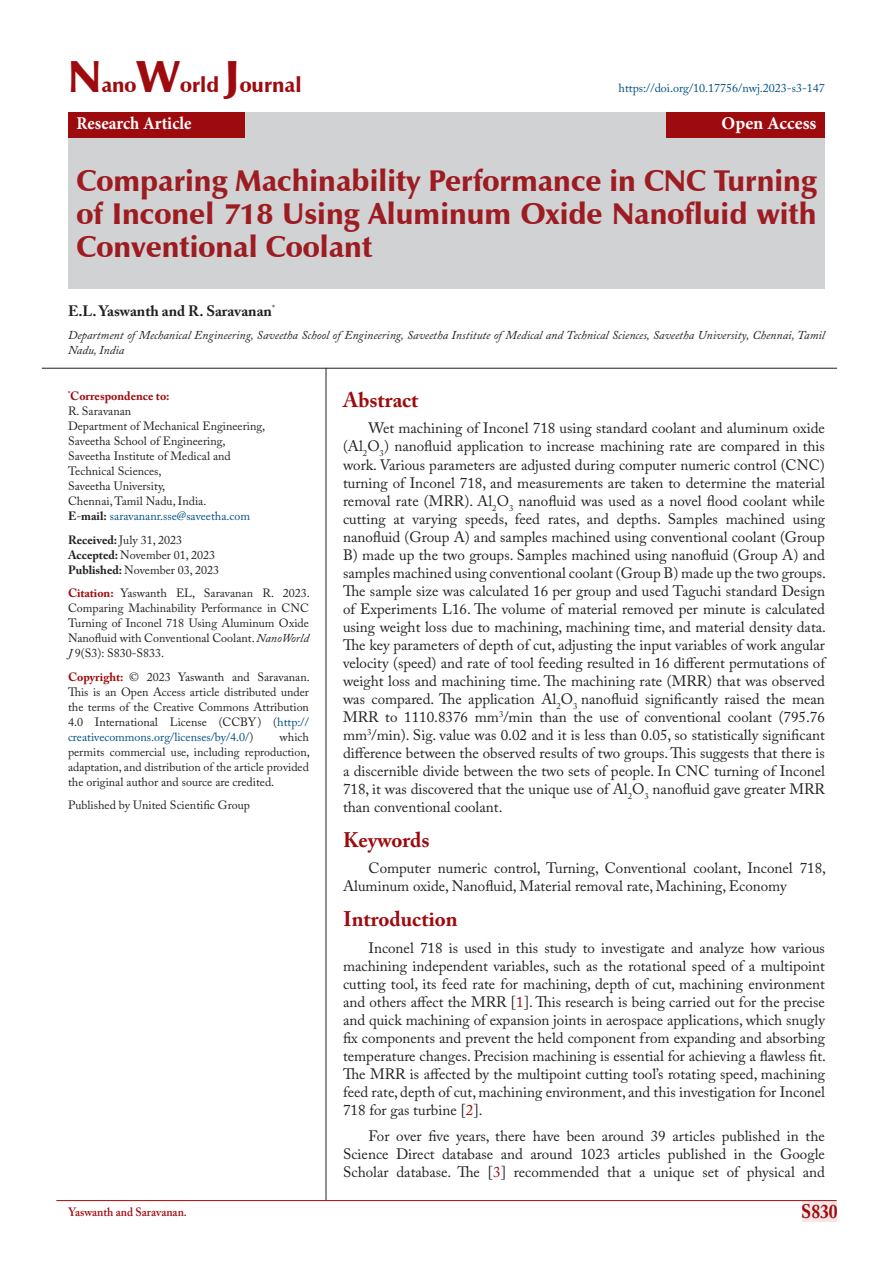
<style>
.page{position:relative;width:893px;height:1263px;background:#fff}
.page>*{position:absolute;margin:0;border:0;box-sizing:border-box;transform-origin:0 0}
.t1{font:900 30px/33px "Zapf Humanist 601 BT";color:#9d1c21;text-align:justify}
.Heading_01{font:700 21px "Adobe Caslon Pro";color:#9e0b0f}
.t2{font:900 21px "Zapf Humanist 601 BT";color:#9e0b0f}
.s8{font:700 21px "Adobe Caslon Pro";color:#9e0b0f}
.t3{font:700 19.5px "Adobe Caslon Pro";color:#9e0b0f;scale:.9 1}
.t4{font:700 18px "Minion Pro";color:#fff;scale:.93 1}
.t5{font:700 18px "Minion Pro";color:#fff}
.Para{font:15px/18px "Adobe Caslon Pro";color:#231f20;text-align:justify}
.t6{font:700 15px "Adobe Caslon Pro";color:#231f20}
.t7{font:12px/15px "Adobe Caslon Pro";color:#231f20;text-align:justify}
.t8{font:italic 12px/15px "Adobe Caslon Pro";color:#231f20}
.t9{font:12px "Adobe Caslon Pro";color:#005082}
.t10{font:600 12px "Adobe Caslon Pro";color:#9e0b0f;scale:.95 1}
.t11{font:700 12px "Adobe Caslon Pro";color:#9e0b0f}
.s1{font-size:45px}
.s2{font-weight:700;color:#231f20}
.s3{color:#231f20}
.s4{font-weight:700}
.s5{font-weight:700;color:#9e0b0f}
.s6{font-style:italic}
.s7{color:#005082}
.s8{color:#9e0b0f}
</style>
<div class="page">
<div style="left:802px;top:1200px;width:35px;height:21px;background:#f5e7e7"></div>
<hr style="left:56px;top:1200px;width:781px;height:1px;background:#9e0b0f">
<div style="left:68px;top:112px;width:757px;height:177px;background:#d1d2d4"></div>
<div style="left:68px;top:112px;width:177px;height:26px;background:#9e0b0f"></div>
<div style="left:666px;top:112px;width:159px;height:26px;background:#9e0b0f"></div>
<hr style="left:326px;top:368px;width:1px;height:832px;background:#231f20">
<hr style="left:42px;top:368px;width:795px;height:1px;background:#231f20">
<p class="t2" style="left:68px;top:72px;width:235px"><span class="s1">N</span>ano<span class="s1">W</span>orld <span class="s1">J</span>ournal</p>
<p class="t4" style="left:77px;top:111px;width:125px">Research Article</p>
<p class="t5" style="left:721px;top:111px;width:96px">Open Access</p>
<p class="t9" style="left:619px;top:81px;width:208px">https://doi.org/10.17756/nwj.2023-s3-147</p>
<p class="t1" style="left:77px;top:165px;width:741px">Comparing Machinability Performance in CNC Turning of Inconel 718 Using Aluminum Oxide Nanofluid with Conventional Coolant</p>
<p class="t6" style="left:68px;top:302px;width:208px">E.L. Yaswanth and R. Saravanan<sup>*</sup></p>
<p class="t8" style="left:68px;top:328px;width:758px">Department of Mechanical Engineering, Saveetha School of Engineering, Saveetha Institute of Medical and Technical Sciences, Saveetha University, Chennai, Tamil<br>Nadu, India</p>
<p class="t11" style="left:68px;top:389px;width:103px"><sup>*</sup>Correspondence to:</p>
<p class="t7" style="left:68px;top:404px;width:65px">R. Saravanan</p>
<p class="t7" style="left:68px;top:419px;width:199px">Department of Mechanical Engineering,</p>
<p class="t7" style="left:68px;top:434px;width:159px">Saveetha School of Engineering,</p>
<p class="t7" style="left:68px;top:449px;width:164px">Saveetha Institute of Medical and</p>
<p class="t7" style="left:68px;top:464px;width:95px">Technical Sciences,</p>
<p class="t7" style="left:68px;top:479px;width:99px">Saveetha University,</p>
<p class="t7" style="left:68px;top:494px;width:140px">Chennai, Tamil Nadu, India.</p>
<p class="t9" style="left:68px;top:509px;width:184px"><span class="s2">E</span><span class="s3">-</span><span class="s2">mail:</span> saravananr.sse@saveetha.com</p>
<p class="t7" style="left:68px;top:532px;width:153px;text-align:left"><span class="s4">Received:</span> July 31, 2023<br><span class="s4">Accepted:</span> November 01, 2023<br><span class="s4">Published:</span> November 03, 2023</p>
<p class="t7" style="left:68px;top:586px;width:243px"><span class="s5">Citation:</span> Yaswanth EL, Saravanan R. 2023.<br>Comparing Machinability Performance in CNC Turning of Inconel 718 Using Aluminum Oxide Nanofluid with Conventional Coolant. <span class="s6">NanoWorld J</span> 9(S3): S830-S833.</p>
<p class="t7" style="left:68px;top:669px;width:243px"><span class="s5">Copyright:</span> © 2023 Yaswanth and Saravanan.<br>This is an Open Access article distributed under the terms of the Creative Commons Attribution 4.0 International License (CCBY) (<span class="s7">http:// creativecommons.org/licenses/by/4.0/</span>)</p>
<p class="s8" style="left:343px;top:387px;width:77px">Abstract</p>
<p class="Para" style="left:343px;top:419px;width:484px;text-indent:26px">Wet machining of Inconel 718 using standard coolant and aluminum oxide (Al<sub>2</sub>O<sub>3</sub>) nanofluid application to increase machining rate are compared in this work. Various parameters are adjusted during computer numeric control (CNC) turning of Inconel 718, and measurements are taken to determine the material removal rate (MRR). Al<sub>2</sub>O<sub>3</sub> nanofluid was used as a novel flood coolant while cutting at varying speeds, feed rates, and depths. Samples machined using nanofluid (Group A) and samples machined using conventional coolant (Group B) made up the two groups. Samples machined using nanofluid (Group A) and samples machined using conventional coolant (Group B) made up the two groups.<br>The sample size was calculated 16 per group and used Taguchi standard Design of Experiments L16. The volume of material removed per minute is calculated using weight loss due to machining, machining time, and material density data.<br>The key parameters of depth of cut, adjusting the input variables of work angular velocity (speed) and rate of tool feeding resulted in 16 different permutations of weight loss and machining time. The machining rate (MRR) that was observed was compared. The application Al<sub>2</sub>O<sub>3</sub> nanofluid significantly raised the mean MRR to 1110.8376 mm<sup>3</sup>/min than the use of conventional coolant (795.76 mm<sup>3</sup>/min). Sig. value was 0.02 and it is less than 0.05, so statistically significant difference between the observed results of two groups. This suggests that there is a discernible divide between the two sets of people. In CNC turning of Inconel 718, it was discovered that the unique use of Al<sub>2</sub>O<sub>3</sub> nanofluid gave greater MRR than conventional coolant.</p>
<p class="Heading_01" style="left:343px;top:827px;width:88px">Keywords</p>
<p class="Para" style="left:343px;top:859px;width:484px;text-indent:26px">Computer numeric control, Turning, Conventional coolant, Inconel 718,<br>Aluminum oxide, Nanofluid, Material removal rate, Machining, Economy</p>
<p class="Heading_01" style="left:343px;top:906px;width:116px">Introduction</p>
<p class="Para" style="left:343px;top:938px;width:484px;text-indent:26px">Inconel 718 is used in this study to investigate and analyze how various machining independent variables, such as the rotational speed of a multipoint cutting tool, its feed rate for machining, depth of cut, machining environment and others affect the MRR [<span class="s8">1</span>]. This research is being carried out for the precise and quick machining of expansion joints in aerospace applications, which snugly fix components and prevent the held component from expanding and absorbing temperature changes. Precision machining is essential for achieving a flawless fit.<br>The MRR is affected by the multipoint cutting tool’s rotating speed, machining feed rate, depth of cut, machining environment, and this investigation for Inconel 718 for gas turbine [<span class="s8">2</span>].</p>
<p class="Para" style="left:343px;top:1127px;width:483px;text-indent:26px">For over five years, there have been around 39 articles published in the Science Direct database and around 1023 articles published in the Google Scholar database. The [<span class="s8">3</span>] recommended that a unique set of physical and</p>
<p class="t7" style="left:68px;top:729px;width:243px;text-indent:212px">which permits commercial use, including reproduction, adaptation, and distribution of the article provided the original author and source are credited.</p>
<p class="t7" style="left:68px;top:798px;width:183px">Published by United Scientific Group</p>
<p class="t10" style="left:68px;top:1204px;width:127px">Yaswanth and Saravanan.</p>
<h3 class="t3" style="left:801px;top:1200px;width:42px">S830</h3>
</div>
